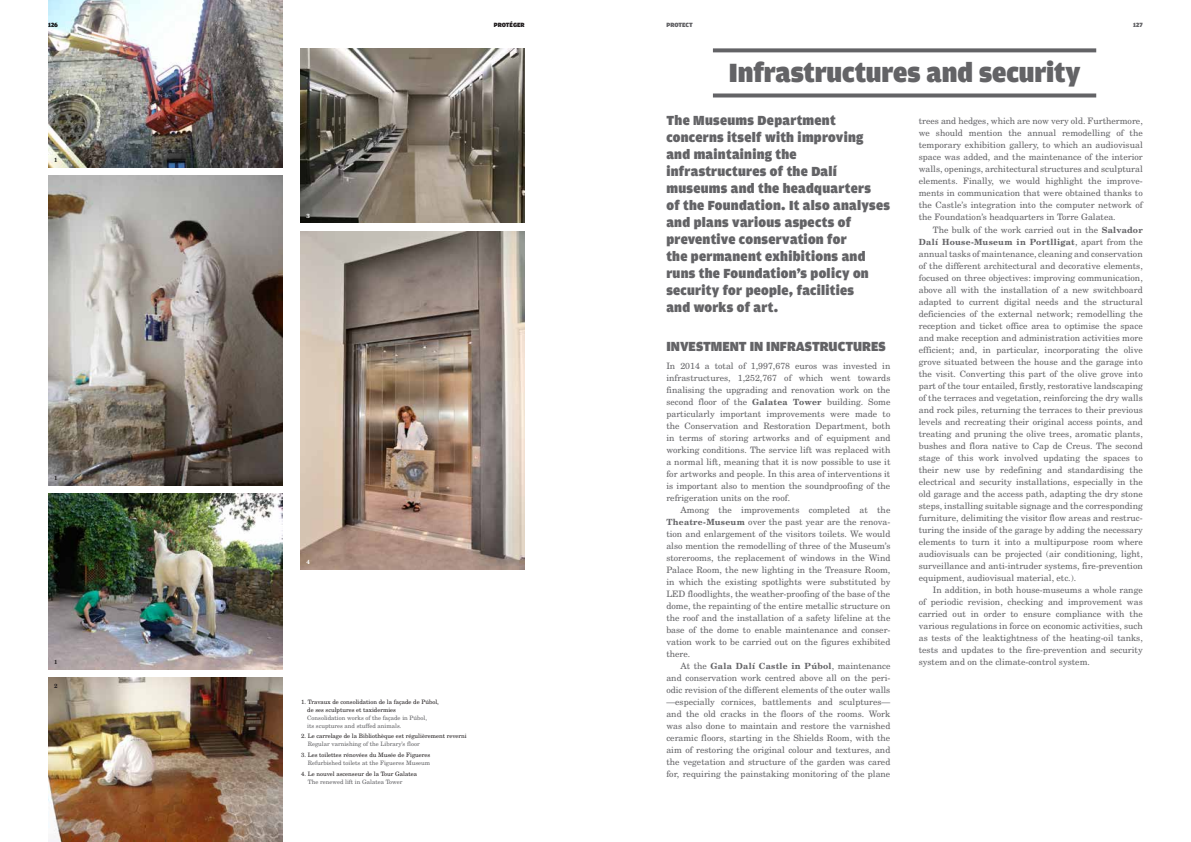
<style>
.page{position:relative;width:1191px;height:842px;background:#fff}
.page>*{position:absolute;margin:0;border:0;box-sizing:border-box;transform-origin:0 0}
.t1{font:900 28px "Amplitude";color:#636366}
.t2{font:900 14px/17px "Amplitude";letter-spacing:.02em;color:#636366}
.t3{font:900 14px "Amplitude";color:#636366}
.t4{font:8.8px/12px "New Century Schlbk";color:#636366;text-align:justify}
.t5{font:700 8.5px "New Century Schlbk";letter-spacing:.035em;color:#636366}
.t6{font:900 6.5px "Amplitude";color:#231f20}
.t7{font:900 6.5px "Amplitude";color:#636366}
.t8{font:6px/8px "New Century Schlbk";color:#231f20}
.t9{font:6px/8px "New Century Schlbk";color:#636366}
.t10{font:700 6px "New Century Schlbk";color:#231f20}
.t11{font:700 6px "New Century Schlbk";color:#fff}
.s1{font-weight:700;font-size:8.5px}
.s2{font-weight:400;font-size:8.8px}
</style>
<div class="page">
<img style="left:48px;top:0;width:234px;height:167px">
<img style="left:48px;top:175px;width:234px;height:310px">
<img style="left:48px;top:494px;width:234px;height:175px">
<img style="left:48px;top:678px;width:234px;height:164px">
<img style="left:300px;top:48px;width:224px;height:175px">
<img style="left:300px;top:231px;width:224px;height:338px">
<svg style="left:713px;top:48px;width:383px;height:4px;background:#727274"></svg>
<svg style="left:713px;top:93px;width:383px;height:4px;background:#767679"></svg>
<p class="t6" style="left:48px;top:21px;width:11px">126</p>
<p class="t6" style="left:494px;top:21px;width:32px">PROTÉGER</p>
<p class="t7" style="left:666px;top:21px;width:28px">PROTECT</p>
<p class="t7" style="left:1133px;top:21px;width:11px">127</p>
<h1 class="t1" style="left:728px;top:57px;width:353px">Infrastructures and security</h1>
<p class="t2" style="left:666px;top:112px;width:225px">The Museums Department concerns itself with improving and maintaining the infrastructures of the Dalí museums and the headquarters<br>of the Foundation. It also analyses and plans various aspects of preventive conservation for<br>the permanent exhibitions and runs the Foundation’s policy on security for people, facilities<br>and works of art.</p>
<h2 class="t3" style="left:666px;top:338px;width:221px">INVESTMENT IN INFRASTRUCTURES</h2>
<p class="t4" style="left:666px;top:359px;width:225px">In 2014 a total of 1,997,678 euros was invested in infrastructures, 1,252,767 of which went towards finalising the upgrading and renovation work on the second floor of the <span class="s1">Galatea Tower</span> building. Some particularly important improvements were made to the Conservation and Restoration Department, both in terms of storing artworks and of equipment and working conditions. The service lift was replaced with a normal lift, meaning that it is now possible to use it for artworks and people. In this area of interventions it is important also to mention the soundproofing of the refrigeration units on the roof.</p>
<p class="t4" style="left:666px;top:504px;width:225px;text-indent:14px">Among the improvements completed at the <span class="s1">Theatre-Museum</span> over the past year are the renova&shy;tion and enlargement of the visitors toilets. We would also mention the remodelling of three of the Museum’s storerooms, the replacement of windows in the Wind Palace Room, the new lighting in the Treasure Room, in which the existing spotlights were substituted by LED floodlights, the weather-proofing of the base of the dome, the repainting of the entire metallic structure on the roof and the installation of a safety lifeline at the base of the dome to enable maintenance and conser&shy;vation work to be carried out on the figures exhibited there.</p>
<p class="t5" style="left:680px;top:661px;width:211px"><span class="s2">At the</span> Gala Dalí Castle in Púbol<span class="s2">, maintenance</span></p>
<p class="t4" style="left:666px;top:672px;width:225px">and conservation work centred above all on the peri&shy;odic revision of the different elements of the outer walls —especially cornices, battlements and sculptures— and the old cracks in the floors of the rooms. Work was also done to maintain and restore the varnished ceramic floors, starting in the Shields Room, with the aim of restoring the original colour and textures, and the vegetation and structure of the garden was cared for, requiring the painstaking monitoring of the plane</p>
<p class="t4" style="left:918px;top:115px;width:225px">trees and hedges, which are now very old. Furthermore, we should mention the annual remodelling of the temporary exhibition gallery, to which an audiovisual space was added, and the maintenance of the interior walls, openings, architectural structures and sculptural elements. Finally, we would highlight the improve&shy;ments in communication that were obtained thanks to the Castle’s integration into the computer network of the Foundation’s headquarters in Torre Galatea.</p>
<p class="t4" style="left:933px;top:223px;width:211px">The bulk of the work carried out in the <span class="s1">Salvador</span></p>
<p class="t5" style="left:918px;top:236px;width:225px">Dalí House-Museum in Portlligat<span class="s2">, apart from the</span></p>
<p class="t4" style="left:918px;top:247px;width:225px">annual tasks of maintenance, cleaning and conservation of the different architectural and decorative elements, focused on three objectives: improving communication, above all with the installation of a new switchboard adapted to current digital needs and the structural deficiencies of the external network; remodelling the reception and ticket office area to optimise the space and make reception and administration activities more efficient; and, in particular, incorporating the olive grove situated between the house and the garage into the visit. Converting this part of the olive grove into part of the tour entailed, firstly, restorative landscaping of the terraces and vegetation, reinforcing the dry walls and rock piles, returning the terraces to their previous levels and recreating their original access points, and treating and pruning the olive trees, aromatic plants, bushes and flora native to Cap de Creus. The second stage of this work involved updating the spaces to their new use by redefining and standardising the electrical and security installations, especially in the old garage and the access path, adapting the dry stone steps, installing suitable signage and the corresponding furniture, delimiting the visitor flow areas and restruc&shy;turing the inside of the garage by adding the necessary elements to turn it into a multipurpose room where audiovisuals can be projected (air conditioning, light, surveillance and anti-intruder systems, fire-prevention equipment, audiovisual material, etc.).</p>
<p class="t4" style="left:918px;top:583px;width:225px;text-indent:14px">In addition, in both house-museums a whole range of periodic revision, checking and improvement was carried out in order to ensure compliance with the various regulations in force on economic activities, such as tests of the leaktightness of the heating-oil tanks, tests and updates to the fire-prevention and security system and on the climate-control system.</p>
<p class="t10" style="left:54px;top:156px;width:5px">1</p>
<p class="t11" style="left:306px;top:212px;width:5px">3</p>
<p class="t10" style="left:54px;top:474px;width:5px">1</p>
<p class="t11" style="left:306px;top:558px;width:5px">4</p>
<p class="t10" style="left:54px;top:658px;width:5px">1</p>
<p class="t10" style="left:54px;top:682px;width:5px">2</p>
<p class="t8" style="left:307px;top:697px;width:133px;text-indent:-6px">1. Travaux de consolidation de la façade de Púbol, de ses sculptures et taxidermies</p>
<p class="t9" style="left:307px;top:713px;width:121px">Consolidation works of the façade in Púbol, its scuptures and stuffed animals.</p>
<p class="t8" style="left:301px;top:732px;width:167px">2. Le carrelage de la Bibliothèque est régulièrement reverni</p>
<p class="t9" style="left:308px;top:740px;width:113px">Regular varnishing of the Library’s floor</p>
<p class="t8" style="left:301px;top:751px;width:131px">3. Les toilettes rénovées du Musée de Figueres</p>
<p class="t9" style="left:308px;top:759px;width:124px">Refurbished toilets at the Figueres Museum</p>
<p class="t8" style="left:301px;top:770px;width:118px">4. Le nouvel ascenseur de la Tour Galatea</p>
<p class="t9" style="left:308px;top:778px;width:96px">The renewed lift in Galatea Tower</p>
</div>
